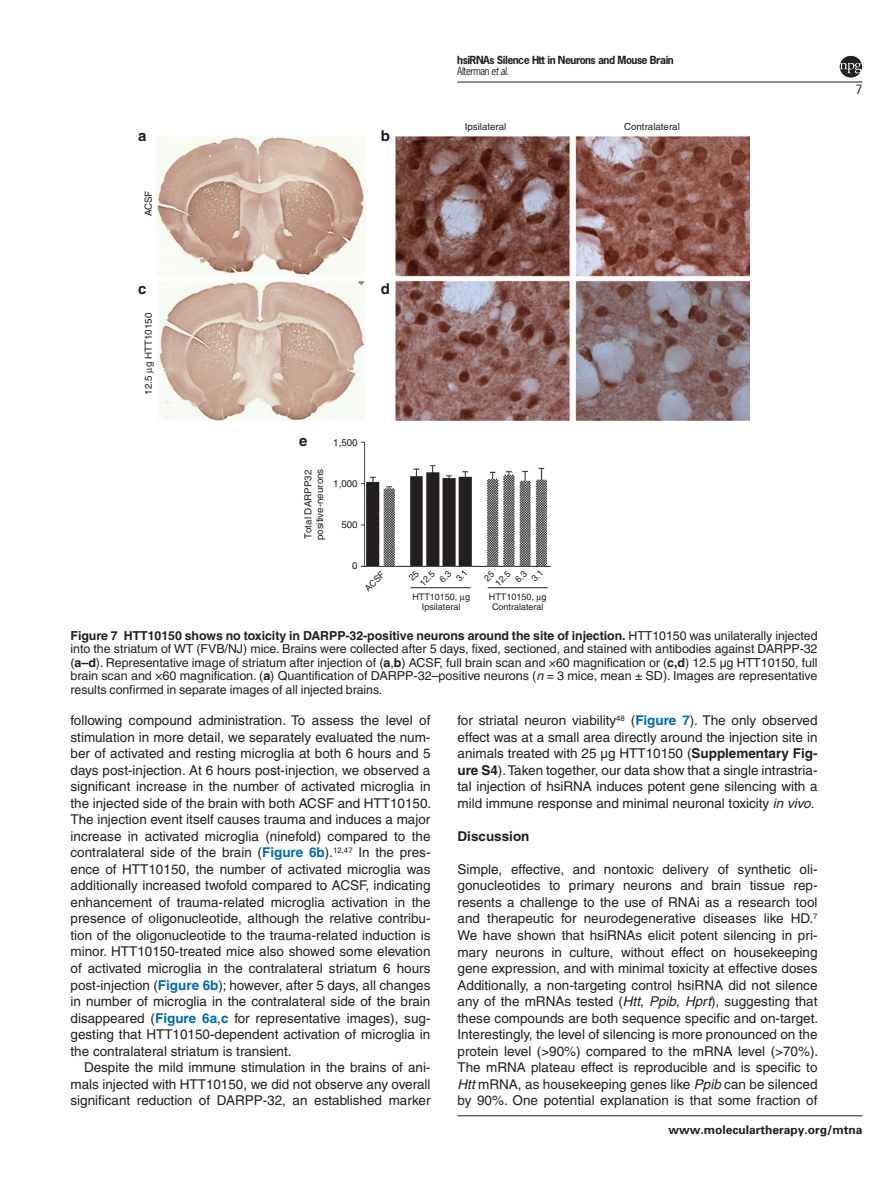
<style>
.page{position:relative;width:893px;height:1191px;background:#fff}
.page>*{position:absolute;margin:0;border:0;box-sizing:border-box;transform-origin:0 0}
.t1{font:700 15px "Helvetica";color:#231f20}
.t2{font:13.5px/16.5px "Helvetica";color:#231f20;text-align:justify}
.t3{font:700 13.5px "Helvetica";color:#231f20}
.t4{font:12.3px/13.5px "Helvetica";letter-spacing:-.005em;color:#231f20;text-align:justify}
.t5{font:700 12px "Univers";color:#231f20}
.t6{font:12px "News Gothic";color:#231f20}
.t7{font:700 10.5px/11.7px "News Gothic";letter-spacing:-.045em;color:#231f20}
.t8{font:9.75px/11.7px "Helvetica";color:#231f20}
.t9{font:9px/10.8px "Helvetica";color:#231f20;text-align:center}
.s1{font-weight:400}
.s2{font-weight:400;font-style:italic}
.s3{font-weight:700}
.s4{font-style:italic}
.s5{font-weight:700;color:#006cb3}
</style>
<div class="page">
<hr style="left:457px;top:1115px;width:405px;height:1px;background:#231f20">
<hr style="left:457px;top:82px;width:405px;height:1px;background:#231f20">
<svg style="left:840px;top:56px;width:22px;height:22px"></svg>
<img style="left:157px;top:136px;width:593px;height:284px">
<img style="left:361px;top:441px;width:190px;height:126px">
<hr style="left:410px;top:587px;width:60px;height:1px;background:#231f20">
<hr style="left:488px;top:587px;width:60px;height:1px;background:#231f20">
<p class="t1" style="left:138px;top:127px;width:10px">a</p>
<p class="t8" style="left:143px;top:216px;width:27px;rotate:-90deg">ACSF</p>
<p class="t1" style="left:138px;top:280px;width:10px">c</p>
<p class="t8" style="left:143px;top:394px;width:83px;rotate:-90deg">12.5 g HTT10150</p>
<p class="t1" style="left:381px;top:127px;width:11px">b</p>
<p class="t1" style="left:381px;top:280px;width:11px">d</p>
<p class="t7" style="left:457px;top:53px;width:218px">hsiRNAs Silence Htt in Neurons and Mouse Brain<br><span class="s1">Alterman</span> <span class="s2">et al.</span></p>
<p class="t8" style="left:465px;top:121px;width:43px">Ipsilateral</p>
<p class="t8" style="left:624px;top:121px;width:57px">Contralateral</p>
<p class="t1" style="left:299px;top:431px;width:10px">e</p>
<p class="t8" style="left:302px;top:540px;width:73px;rotate:-90deg">Total DARPP32 positive-neurons</p>
<p class="t8" style="left:333px;top:436px;width:26px">1,500</p>
<p class="t8" style="left:333px;top:477px;width:26px">1,000</p>
<p class="t8" style="left:341px;top:518px;width:18px">500</p>
<p class="t8" style="left:352px;top:559px;width:7px">0</p>
<p class="t9" style="left:362px;top:586px;width:26px;rotate:-45deg">ACSF</p>
<p class="t9" style="left:417px;top:581px;width:19px;rotate:-45deg">12.5</p>
<p class="t9" style="left:493px;top:581px;width:19px;rotate:-45deg">12.5</p>
<p class="t9" style="left:412px;top:591px;width:59px">HTT10150, g<br>Ipsilateral</p>
<p class="t9" style="left:489px;top:591px;width:59px">HTT10150, g<br>Contralateral</p>
<p class="t4" style="left:71px;top:629px;width:749px"><span class="s3">Figure 7 HTT10150 shows no toxicity in DARPP-32-positive neurons around the site of injection.</span> HTT10150 was unilaterally injected into the striatum of WT (FVB/NJ) mice. Brains were collected after 5 days, fixed, sectioned, and stained with antibodies against DARPP-32 (<span class="s3">a–d</span>). Representative image of striatum after injection of (<span class="s3">a</span>,<span class="s3">b</span>) ACSF, full brain scan and ×60 magnification or (<span class="s3">c,d</span>) 12.5 µg HTT10150, full brain scan and ×60 magnification. (<span class="s3">a</span>) Quantification of DARPP-32–positive neurons (<span class="s4">n</span> = 3 mice, mean ± SD). Images are representative results confirmed in separate images of all injected brains.</p>
<p class="t2" style="left:70px;top:712px;width:362px">following compound administration. To assess the level of stimulation in more detail, we separately evaluated the num&shy;ber of activated and resting microglia at both 6 hours and 5 days post-injection. At 6 hours post-injection, we observed a significant increase in the number of activated microglia in the injected side of the brain with both ACSF and HTT10150.<br>The injection event itself causes trauma and induces a major increase in activated microglia (ninefold) compared to the contralateral side of the brain (<span class="s5">Figure 6b</span>).<sup>12,47</sup> In the pres&shy;ence of HTT10150, the number of activated microglia was additionally increased twofold compared to ACSF, indicating enhancement of trauma-related microglia activation in the presence of oligonucleotide, although the relative contribu&shy;tion of the oligonucleotide to the trauma-related induction is minor. HTT10150-treated mice also showed some elevation of activated microglia in the contralateral striatum 6 hours post-injection (<span class="s5">Figure 6b</span>); however, after 5 days, all changes in number of microglia in the contralateral side of the brain disappeared (<span class="s5">Figure 6a</span>,<span class="s5">c</span> for representative images), sug&shy;gesting that HTT10150-dependent activation of microglia in the contralateral striatum is transient.</p>
<p class="t2" style="left:70px;top:1059px;width:362px;text-indent:14px">Despite the mild immune stimulation in the brains of ani&shy;mals injected with HTT10150, we did not observe any overall significant reduction of DARPP-32, an established marker</p>
<p class="t2" style="left:457px;top:712px;width:362px">for striatal neuron viability<sup>48</sup> (<span class="s5">Figure 7</span>). The only observed effect was at a small area directly around the injection site in animals treated with 25 µg HTT10150 (<span class="s3">Supplementary Fig&shy;ure S4</span>). Taken together, our data show that a single intrastria&shy;tal injection of hsiRNA induces potent gene silencing with a mild immune response and minimal neuronal toxicity <span class="s4">in vivo</span>.</p>
<p class="t3" style="left:457px;top:828px;width:74px">Discussion</p>
<p class="t2" style="left:457px;top:861px;width:362px">Simple, effective, and nontoxic delivery of synthetic oli&shy;gonucleotides to primary neurons and brain tissue rep&shy;resents a challenge to the use of RNAi as a research tool and therapeutic for neurodegenerative diseases like HD.<sup>7<br></sup>We have shown that hsiRNAs elicit potent silencing in pri&shy;mary neurons in culture, without effect on housekeeping gene expression, and with minimal toxicity at effective doses Additionally, a non-targeting control hsiRNA did not silence any of the mRNAs tested (<span class="s4">Htt</span>, <span class="s4">Ppib</span>, <span class="s4">Hprt</span>), suggesting that these compounds are both sequence specific and on-target.<br>Interestingly, the level of silencing is more pronounced on the protein level (&gt;90%) compared to the mRNA level (&gt;70%).<br>The mRNA plateau effect is reproducible and is specific to <span class="s4">Htt</span> mRNA, as housekeeping genes like <span class="s4">Ppib</span> can be silenced by 90%. One potential explanation is that some fraction of</p>
<p class="t6" style="left:855px;top:82px;width:8px">7</p>
<p class="t5" style="left:668px;top:1122px;width:196px">www.moleculartherapy.org/mtna</p>
</div>
